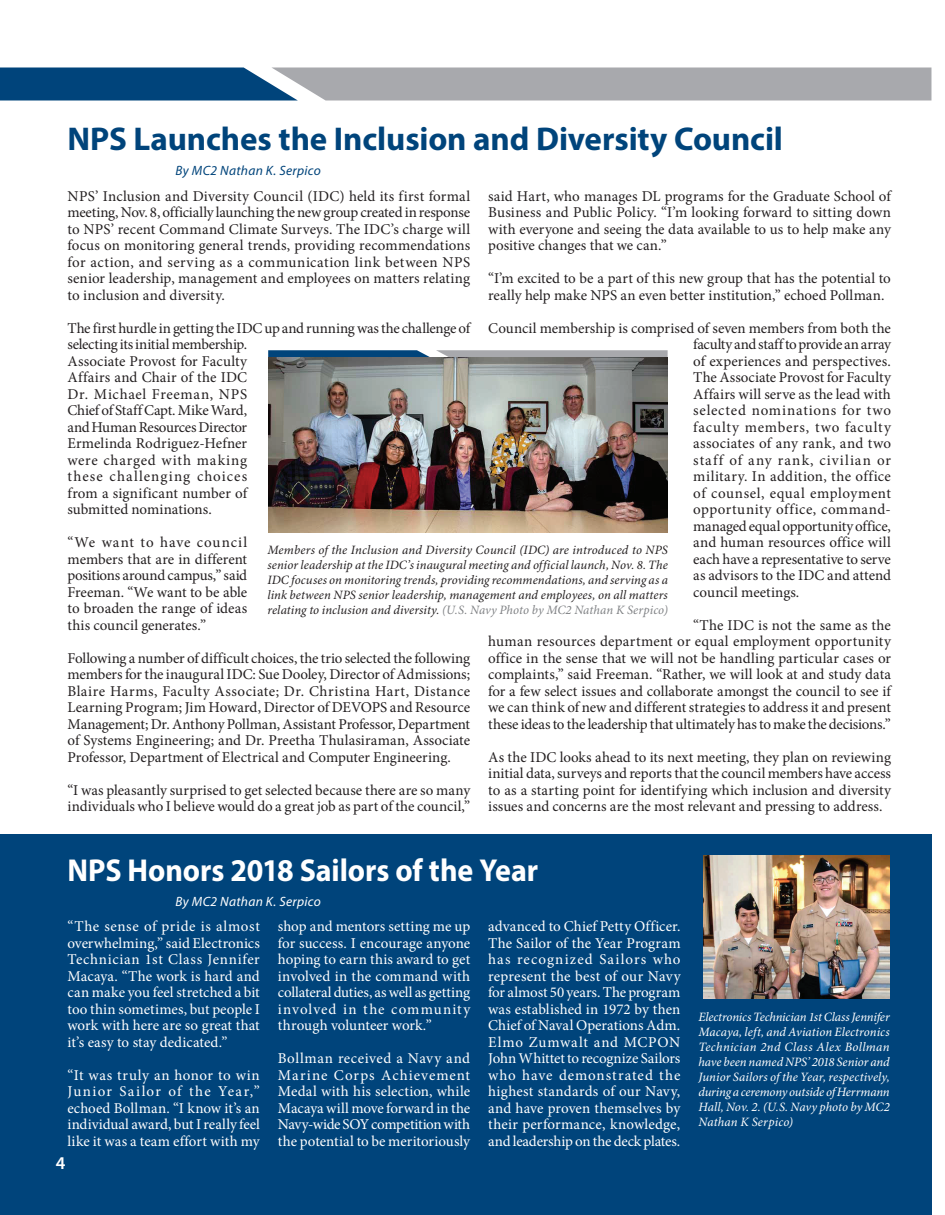
<style>
.page{position:relative;width:945px;height:1215px;background:#fff}
.page>*{position:absolute;margin:0;border:0;box-sizing:border-box;transform-origin:0 0}
.t1{font:700 33px "Myriad Pro";letter-spacing:-.005em;color:#00447b}
.t2{font:700 31.8px "Myriad Pro";letter-spacing:-.005em;color:#fff;scale:.94 1}
.t3{font:600 18px "Myriad Pro";color:#fff}
.t4{font:15px/16.5px "Minion Pro";color:#231f20;text-align:justify}
.t5{font:15px/16.5px "Minion Pro";color:#fff;text-align:justify}
.t6{font:italic 13.5px "Myriad Pro";letter-spacing:.025em;color:#00447b}
.t7{font:italic 13.5px "Myriad Pro";letter-spacing:.025em;color:#fff}
.t8{font:italic 12.75px/15px "Minion Pro";letter-spacing:.005em;color:#231f20;text-align:justify}
.t9{font:italic 12.75px/15px "Minion Pro";color:#fff;text-align:justify}
.s1{color:#808285}
</style>
<div class="page">
<div style="left:0;top:834px;width:932px;height:381px;background:#00447b"></div>
<svg style="left:0;top:68px;width:931px;height:32px;background:#798da0"></svg>
<img style="left:703px;top:856px;width:187px;height:143px">
<svg style="left:268px;top:350px;width:400px;height:8px;background:#6e8599"></svg>
<img style="left:268px;top:358px;width:400px;height:174px">
<h1 class="t1" style="left:68px;top:117px;width:717px">NPS Launches the Inclusion and Diversity Council</h1>
<p class="t6" style="left:176px;top:162px;width:147px">By MC2 Nathan K. Serpico</p>
<p class="t4" style="left:68px;top:188px;width:404px">NPS’ Inclusion and Diversity Council (IDC) held its first formal meeting, Nov. 8, officially launching the new group created in response to NPS’ recent Command Climate Surveys. The IDC’s charge will focus on monitoring general trends, providing recommendations for action, and serving as a communication link between NPS senior leadership, management and employees on matters relating to inclusion and diversity.</p>
<p class="t4" style="left:68px;top:320px;width:404px;text-align:left">The first hurdle in getting the IDC up and running was the challenge of selecting its initial membership.<br>Associate Provost for Faculty<br>Affairs and Chair of the IDC<br>Dr. Michael Freeman, NPS<br>Chief of Staff Capt. Mike Ward,<br>and Human Resources Director<br>Ermelinda Rodriguez-Hefner<br>were charged with making<br>these challenging choices<br>from a significant number of<br>submitted nominations.</p>
<p class="t4" style="left:68px;top:534px;width:181px">“We want to have council members that are in different positions around campus,” said Freeman. “We want to be able to broaden the range of ideas this council generates.”</p>
<p class="t4" style="left:68px;top:650px;width:404px">Following a number of difficult choices, the trio selected the following members for the inaugural IDC: Sue Dooley, Director of Admissions; Blaire Harms, Faculty Associate; Dr. Christina Hart, Distance Learning Program; Jim Howard, Director of DEVOPS and Resource Management; Dr. Anthony Pollman, Assistant Professor, Department of Systems Engineering; and Dr. Preetha Thulasiraman, Associate Professor, Department of Electrical and Computer Engineering.</p>
<p class="t4" style="left:68px;top:782px;width:404px">“I was pleasantly surprised to get selected because there are so many individuals who I believe would do a great job as part of the council,”</p>
<p class="t4" style="left:488px;top:188px;width:404px">said Hart, who manages DL programs for the Graduate School of Business and Public Policy. “I’m looking forward to sitting down with everyone and seeing the data available to us to help make any positive changes that we can.”</p>
<p class="t4" style="left:488px;top:270px;width:404px">“I’m excited to be a part of this new group that has the potential to really help make NPS an even better institution,” echoed Pollman.</p>
<p class="t4" style="left:693px;top:320px;width:199px;text-indent:-205px">Council membership is comprised of seven members from both the faculty and staff to provide an array of experiences and perspectives.<br>The Associate Provost for Faculty Affairs will serve as the lead with selected nominations for two faculty members, two faculty associates of any rank, and two staff of any rank, civilian or military. In addition, the office of counsel, equal employment opportunity office, command&shy;managed equal opportunity office, and human resources office will each have a representative to serve as advisors to the IDC and attend council meetings.</p>
<p class="t4" style="left:488px;top:617px;width:404px;text-indent:205px">“The IDC is not the same as the human resources department or equal employment opportunity office in the sense that we will not be handling particular cases or complaints,” said Freeman. “Rather, we will look at and study data for a few select issues and collaborate amongst the council to see if we can think of new and different strategies to address it and present these ideas to the leadership that ultimately has to make the decisions.”</p>
<p class="t4" style="left:488px;top:749px;width:404px">As the IDC looks ahead to its next meeting, they plan on reviewing initial data, surveys and reports that the council members have access to as a starting point for identifying which inclusion and diversity issues and concerns are the most relevant and pressing to address.</p>
<p class="t8" style="left:267px;top:543px;width:402px">Members of the Inclusion and Diversity Council (IDC) are introduced to NPS senior leadership at the IDC’s inaugural meeting and official launch, Nov. 8. The IDC focuses on monitoring trends, providing recommendations, and serving as a link between NPS senior leadership, management and employees, on all matters relating to inclusion and diversity. <span class="s1">(U.S. Navy Photo by MC2 Nathan K Serpico)</span></p>
<h2 class="t2" style="left:68px;top:849px;width:502px">NPS Honors 2018 Sailors of the Year</h2>
<p class="t7" style="left:176px;top:893px;width:147px">By MC2 Nathan K. Serpico</p>
<p class="t5" style="left:68px;top:918px;width:194px">“The sense of pride is almost overwhelming,” said Electronics Technician 1st Class Jennifer Macaya. “The work is hard and can make you feel stretched a bit too thin sometimes, but people I work with here are so great that it’s easy to stay dedicated.”</p>
<p class="t5" style="left:68px;top:1067px;width:194px">“It was truly an honor to win Junior Sailor of the Year,” echoed Bollman. “I know it’s an individual award, but I really feel like it was a team effort with my</p>
<p class="t5" style="left:278px;top:918px;width:194px">shop and mentors setting me up for success. I encourage anyone hoping to earn this award to get involved in the command with collateral duties, as well as getting involved in the community through volunteer work.”</p>
<p class="t5" style="left:278px;top:1050px;width:194px">Bollman received a Navy and Marine Corps Achievement Medal with his selection, while Macaya will move forward in the Navy-wide SOY competition with the potential to be meritoriously</p>
<p class="t5" style="left:488px;top:918px;width:194px">advanced to Chief Petty Officer.<br>The Sailor of the Year Program has recognized Sailors who represent the best of our Navy for almost 50 years. The program was established in 1972 by then Chief of Naval Operations Adm.<br>Elmo Zumwalt and MCPON John Whittet to recognize Sailors who have demonstrated the highest standards of our Navy, and have proven themselves by their performance, knowledge, and leadership on the deck plates.</p>
<p class="t3" style="left:56px;top:1151px;width:11px">4</p>
<p class="t9" style="left:698px;top:1010px;width:193px">Electronics Technician 1st Class Jennifer Macaya, left, and Aviation Electronics Technician 2nd Class Alex Bollman have been named NPS’ 2018 Senior and Junior Sailors of the Year, respectively, during a ceremony outside of Herrmann Hall, Nov. 2. (U.S. Navy photo by MC2<br>Nathan K Serpico)</p>
</div>
